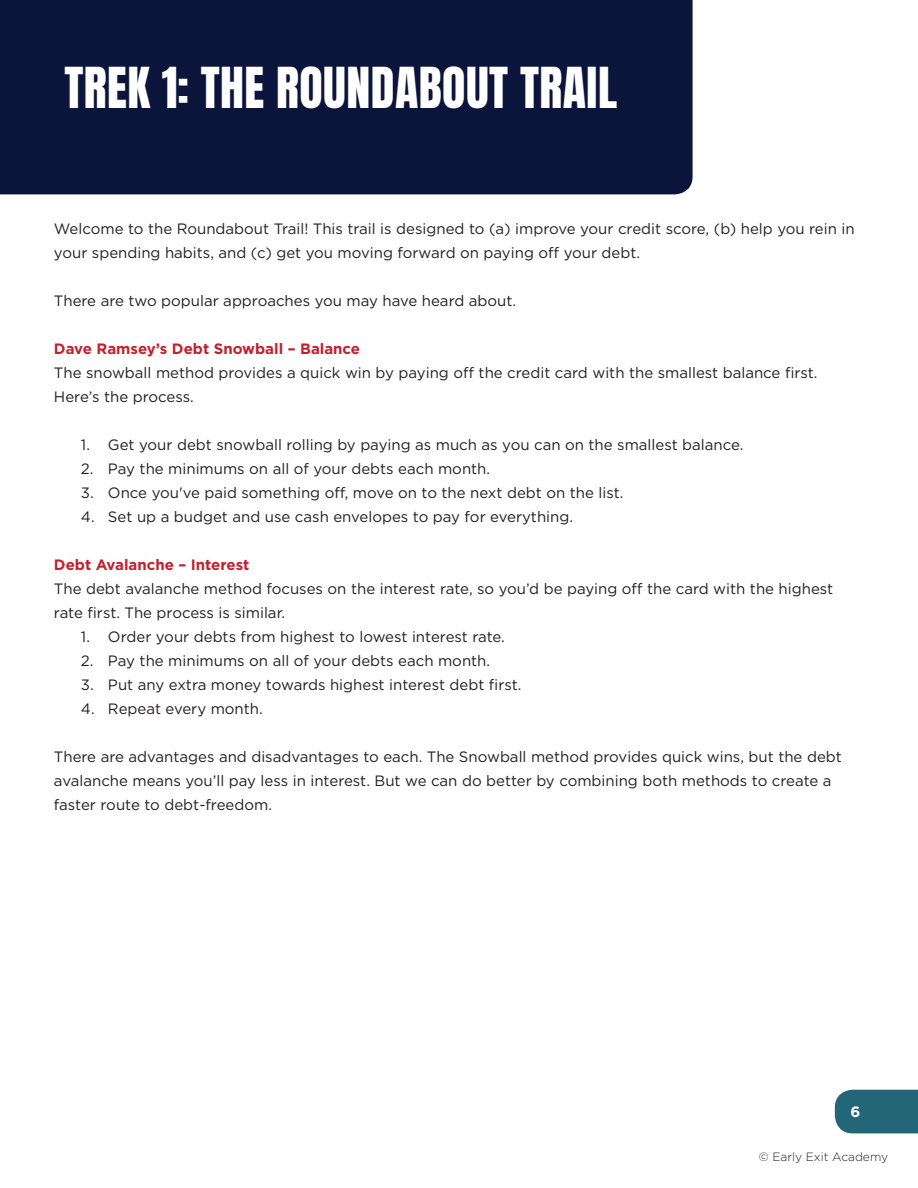
<style>
.page{position:relative;width:918px;height:1188px;background:#fff}
.page>*{position:absolute;margin:0;border:0;box-sizing:border-box;transform-origin:0 0}
.t1{font:48px "Anton";letter-spacing:.01em;color:#fff}
.t2{font:15px/24px "Gotham";color:#231f20}
.t3{font:700 15px "Gotham";color:#c2202e}
.t4{font:700 15px "Gotham";color:#fff}
.t5{font:300 12px "Gotham";color:#231f20}
</style>
<div class="page">
<div style="left:835px;top:1090px;width:83px;height:43px;background:#236677"></div>
<div style="left:0;top:0;width:693px;height:194px;background:#0b143b"></div>
<h1 class="t1" style="left:64px;top:63px;width:554px">TREK 1: THE ROUNDABOUT TRAIL</h1>
<p class="t2" style="left:54px;top:217px;width:802px">Welcome to the Roundabout Trail! This trail is designed to (a) improve your credit score, (b) help you rein in your spending habits, and (c) get you moving forward on paying off your debt.</p>
<p class="t2" style="left:54px;top:289px;width:464px">There are two popular approaches you may have heard about.</p>
<p class="t3" style="left:54px;top:339px;width:308px">Dave Ramsey’s Debt Snowball – Balance</p>
<p class="t2" style="left:54px;top:361px;width:765px">The snowball method provides a quick win by paying off the credit card with the smallest balance first.<br>Here’s the process.</p>
<p class="t2" style="left:81px;top:433px;width:664px">1. Get your debt snowball rolling by paying as much as you can on the smallest balance.</p>
<p class="t2" style="left:81px;top:457px;width:411px">2. Pay the minimums on all of your debts each month.</p>
<p class="t2" style="left:81px;top:481px;width:544px">3. Once you've paid something off, move on to the next debt on the list.</p>
<p class="t2" style="left:81px;top:505px;width:494px">4. Set up a budget and use cash envelopes to pay for everything.</p>
<p class="t3" style="left:54px;top:555px;width:197px">Debt Avalanche – Interest</p>
<p class="t2" style="left:54px;top:577px;width:781px">The debt avalanche method focuses on the interest rate, so you’d be paying off the card with the highest rate first. The process is similar.</p>
<p class="t2" style="left:81px;top:625px;width:426px">1. Order your debts from highest to lowest interest rate.</p>
<p class="t2" style="left:81px;top:649px;width:411px">2. Pay the minimums on all of your debts each month.</p>
<p class="t2" style="left:81px;top:673px;width:442px">3. Put any extra money towards highest interest debt first.</p>
<p class="t2" style="left:81px;top:697px;width:183px">4. Repeat every month.</p>
<p class="t2" style="left:54px;top:745px;width:789px">There are advantages and disadvantages to each. The Snowball method provides quick wins, but the debt avalanche means you’ll pay less in interest. But we can do better by combining both methods to create a faster route to debt-freedom.</p>
<p class="t4" style="left:850px;top:1102px;width:11px">6</p>
<p class="t5" style="left:759px;top:1149px;width:131px">© Early Exit Academy</p>
</div>
